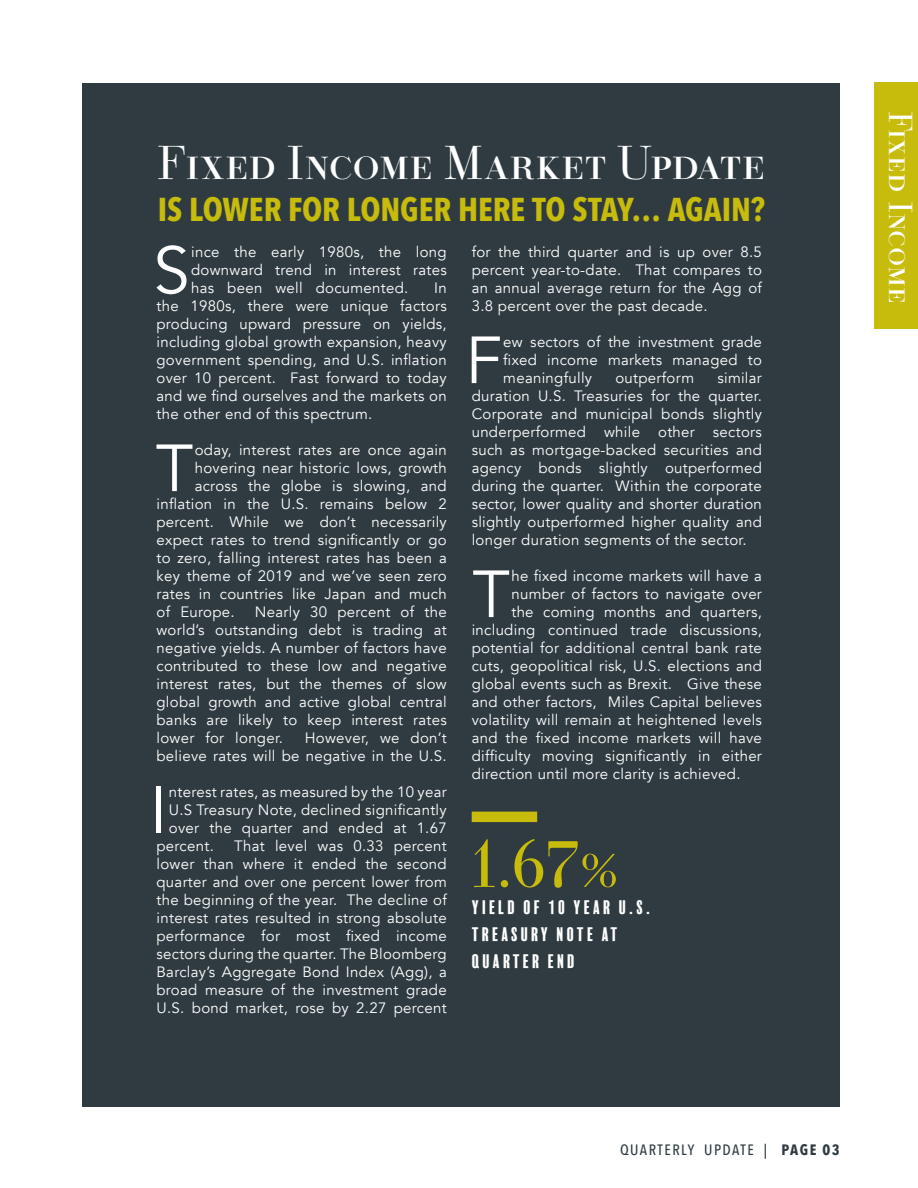
<style>
.page{position:relative;width:918px;height:1188px;background:#fff}
.page>*{position:absolute;margin:0;border:0;box-sizing:border-box;transform-origin:0 0}
.t1{font:66.15px "Ratio Modern";color:#c7bb0c}
.Paragraph_Style_2{font:65.85px "Avenir";color:#fff}
.t2{font:46.5px "Ratio Modern Small Caps";letter-spacing:-.005em;color:#fff}
.t3{font:700 33px "Avenir Next Condensed";letter-spacing:-.005em;color:#c7bb0c}
.t4{font:32.55px "Ratio Modern Small Caps";letter-spacing:-.005em;color:#fff}
.t5{font:18px/27px "Balboa Plus Fill";letter-spacing:.12em;color:#fff}
.Paragraph_Style_2-2{font:15px/18px "Avenir";letter-spacing:.02em;color:#fff;text-align:justify}
.t6{font:500 15px "Avenir Next Condensed";letter-spacing:.1em;color:#2f3b41}
.s1{font-weight:700}
</style>
<div class="page">
<div style="left:83px;top:83px;width:757px;height:1024px;background:#2f3b41"></div>
<div style="left:874px;top:82px;width:44px;height:247px;background:#c7bb0c"></div>
<div style="left:472px;top:812px;width:65px;height:10px;background:#c7bb0c"></div>
<p class="t2" style="left:157px;top:132px;width:610px">Fixed Income Market Update</p>
<p class="t3" style="left:158px;top:189px;width:608px">IS LOWER FOR LONGER HERE TO STAY… AGAIN?</p>
<p class="Paragraph_Style_2" style="left:153px;top:231px;width:38px">S</p>
<p class="Paragraph_Style_2-2" style="left:191px;top:243px;width:257px">ince the early 1980s, the long downward trend in interest rates has been well documented.</p>
<p class="Paragraph_Style_2-2" style="left:157px;top:279px;width:292px;text-indent:278px">In the 1980s, there were unique factors producing upward pressure on yields, including global growth expansion, heavy government spending, and U.S. inflation over 10 percent. Fast forward to today and we find ourselves and the markets on the other end of this spectrum.</p>
<p class="Paragraph_Style_2" style="left:156px;top:429px;width:39px">T</p>
<p class="Paragraph_Style_2-2" style="left:195px;top:441px;width:254px">oday, interest rates are once again</p>
<p class="Paragraph_Style_2-2" style="left:195px;top:459px;width:254px">hovering near historic lows, growth</p>
<p class="Paragraph_Style_2-2" style="left:195px;top:477px;width:254px">across the globe is slowing, and</p>
<p class="Paragraph_Style_2-2" style="left:157px;top:495px;width:292px">inflation in the U.S. remains below 2</p>
<p class="Paragraph_Style_2-2" style="left:157px;top:513px;width:292px">percent. While we don’t necessarily</p>
<p class="Paragraph_Style_2-2" style="left:157px;top:531px;width:292px">expect rates to trend significantly or go</p>
<p class="Paragraph_Style_2-2" style="left:157px;top:549px;width:292px">to zero, falling interest rates has been a</p>
<p class="Paragraph_Style_2-2" style="left:157px;top:567px;width:292px">key theme of 2019 and we’ve seen zero</p>
<p class="Paragraph_Style_2-2" style="left:157px;top:585px;width:292px">rates in countries like Japan and much</p>
<p class="Paragraph_Style_2-2" style="left:157px;top:603px;width:80px">of Europe.</p>
<p class="Paragraph_Style_2-2" style="left:157px;top:603px;width:292px;text-indent:98px">Nearly 30 percent of the world’s outstanding debt is trading at negative yields. A number of factors have contributed to these low and negative interest rates, but the themes of slow global growth and active global central banks are likely to keep interest rates lower for longer.</p>
<p class="Paragraph_Style_2-2" style="left:157px;top:729px;width:292px;text-align:right">However, we don’t<br>believe rates will be negative in the U.S.</p>
<p class="Paragraph_Style_2" style="left:150px;top:771px;width:19px">I</p>
<p class="Paragraph_Style_2-2" style="left:169px;top:783px;width:279px">nterest rates, as measured by the 10 year</p>
<p class="Paragraph_Style_2-2" style="left:169px;top:801px;width:279px">U.S Treasury Note, declined significantly</p>
<p class="Paragraph_Style_2-2" style="left:169px;top:819px;width:279px">over the quarter and ended at 1.67</p>
<p class="Paragraph_Style_2-2" style="left:157px;top:837px;width:59px">percent.</p>
<p class="Paragraph_Style_2-2" style="left:157px;top:837px;width:292px;text-indent:78px">That level was 0.33 percent lower than where it ended the second quarter and over one percent lower from the beginning of the year. The decline of interest rates resulted in strong absolute performance for most fixed income sectors during the quarter. The Bloomberg Barclay’s Aggregate Bond Index (Agg), a broad measure of the investment grade U.S. bond market, rose by 2.27 percent</p>
<p class="Paragraph_Style_2-2" style="left:472px;top:243px;width:292px">for the third quarter and is up over 8.5 percent year-to-date. That compares to an annual average return for the Agg of 3.8 percent over the past decade.</p>
<p class="Paragraph_Style_2" style="left:465px;top:321px;width:38px">F</p>
<p class="Paragraph_Style_2-2" style="left:503px;top:333px;width:260px">ew sectors of the investment grade fixed income markets managed to meaningfully</p>
<p class="Paragraph_Style_2-2" style="left:615px;top:369px;width:80px">outperform</p>
<p class="Paragraph_Style_2-2" style="left:472px;top:369px;width:292px;text-indent:246px">similar duration U.S. Treasuries for the quarter.<br>Corporate and municipal bonds slightly underperformed while other sectors such as mortgage-backed securities and agency bonds slightly outperformed during the quarter. Within the corporate sector, lower quality and shorter duration slightly outperformed higher quality and longer duration segments of the sector.</p>
<p class="Paragraph_Style_2" style="left:472px;top:555px;width:39px">T</p>
<p class="Paragraph_Style_2-2" style="left:511px;top:567px;width:252px">he fixed income markets will have a</p>
<p class="Paragraph_Style_2-2" style="left:511px;top:585px;width:252px">number of factors to navigate over</p>
<p class="Paragraph_Style_2-2" style="left:511px;top:603px;width:252px">the coming months and quarters,</p>
<p class="Paragraph_Style_2-2" style="left:472px;top:621px;width:292px">including continued trade discussions,</p>
<p class="Paragraph_Style_2-2" style="left:472px;top:639px;width:292px">potential for additional central bank rate</p>
<p class="Paragraph_Style_2-2" style="left:472px;top:657px;width:292px">cuts, geopolitical risk, U.S. elections and</p>
<p class="Paragraph_Style_2-2" style="left:472px;top:675px;width:292px">global events such as Brexit. Give these</p>
<p class="Paragraph_Style_2-2" style="left:472px;top:693px;width:292px">and other factors, Miles Capital believes</p>
<p class="Paragraph_Style_2-2" style="left:472px;top:711px;width:292px">volatility will remain at heightened levels</p>
<p class="Paragraph_Style_2-2" style="left:472px;top:729px;width:292px">and the fixed income markets will have</p>
<p class="Paragraph_Style_2-2" style="left:472px;top:747px;width:292px">difficulty moving significantly in either</p>
<p class="Paragraph_Style_2-2" style="left:472px;top:765px;width:270px">direction until more clarity is achieved.</p>
<p class="t1" style="left:472px;top:821px;width:150px">1.67%</p>
<p class="t5" style="left:472px;top:894px;width:181px">YIELD OF 10 YEAR U.S.<br>TREASURY NOTE AT<br>QUARTER END</p>
<p class="t4" style="left:922px;top:111px;width:194px;rotate:90deg">Fixed Income</p>
<p class="t6" style="left:620px;top:1141px;width:221px">QUARTERLY UPDATE | <span class="s1">PAGE 03</span></p>
</div>
